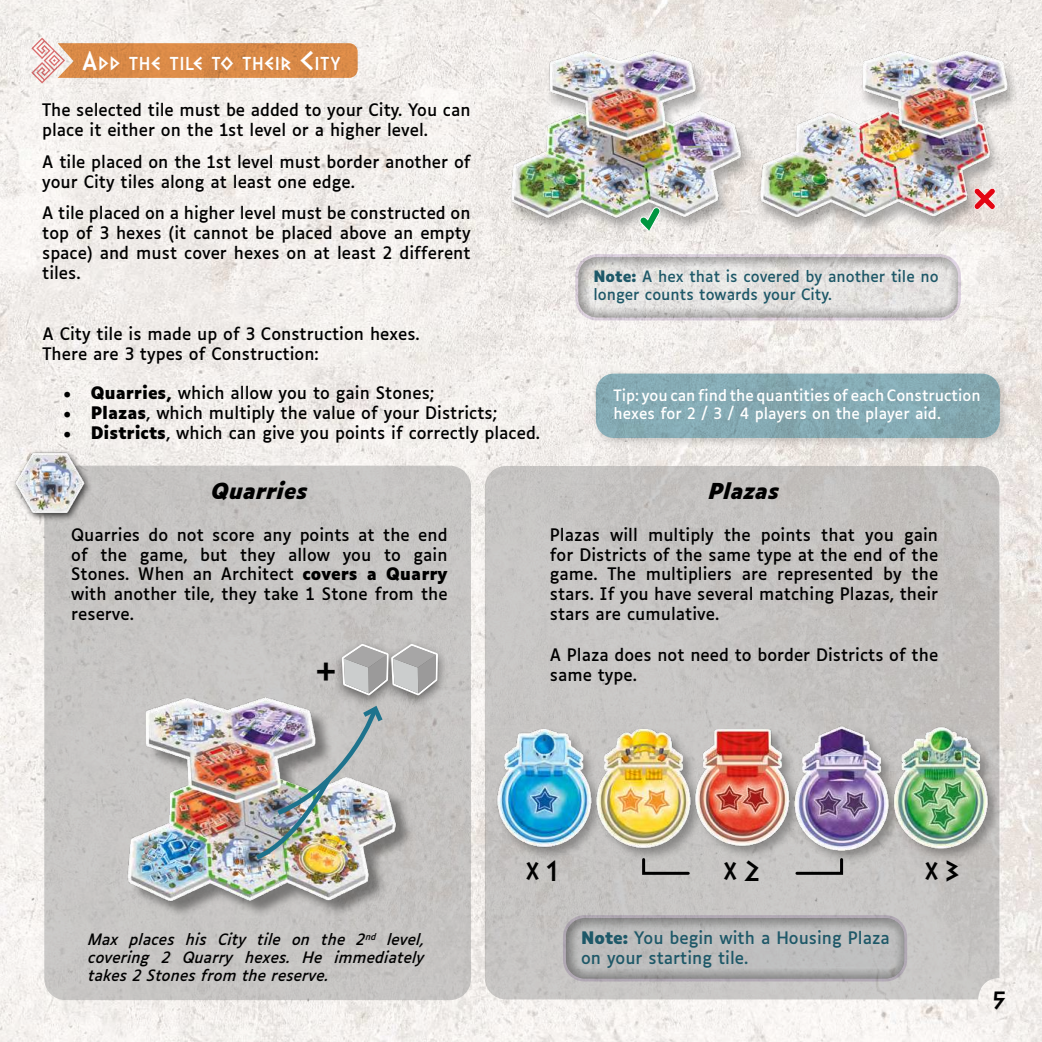
<style>
.page{position:relative;width:1042px;height:1042px;background:#fff}
.page>*{position:absolute;margin:0;border:0;box-sizing:border-box;transform-origin:0 0}
.t1{font:700 31.5px "Dalek Pinpoint";color:#000}
.t2{font:700 24px "Dalek Pinpoint";color:#000}
.t3{font:italic 700 21px "Luciole";color:#000}
.t4{font:700 21px "Dalek Pinpoint";color:#000}
.t5{font:16.5px/19.8px "Luciole";color:#000}
.t6{font:16.5px/19.8px "Luciole";color:#1e5868}
.t7{font:700 15.75px "Dalek Pinpoint";letter-spacing:.07em;color:#fff}
.t8{font:italic 15px/18px "Luciole";color:#000;text-align:justify}
.t9{font:15px/18px "Luciole";color:#fff}
.t10{font:15px/18px "Luciole";color:#1e5868}
.s1{font-size:22.5px}
.s2{font-weight:700}
</style>
<div class="page">
<img style="left:0;top:0;width:1042px;height:1042px">
<div style="left:44px;top:466px;width:427px;height:534px;background:#c6c5c3;border-radius:21px"></div>
<div style="left:485px;top:466px;width:514px;height:533px;background:#c6c3c2;border-radius:21px"></div>
<img style="left:82px;top:665px;width:367px;height:264px">
<div style="left:495px;top:726px;width:110px;height:135px;background:#000;opacity:.3"></div>
<img style="left:495px;top:726px;width:98px;height:132px">
<img style="left:594px;top:726px;width:98px;height:140px">
<img style="left:693px;top:720px;width:99px;height:140px">
<img style="left:792px;top:700px;width:99px;height:160px">
<div style="left:892px;top:725px;width:110px;height:137px;background:#000;opacity:.3"></div>
<img style="left:891px;top:719px;width:99px;height:131px">
<svg style="left:640px;top:856px;width:51px;height:19px"></svg>
<svg style="left:794px;top:856px;width:50px;height:19px"></svg>
<div style="left:332px;top:638px;width:116px;height:71px;background:#000;opacity:.5"></div>
<svg style="left:342px;top:644px;width:96px;height:51px"></svg>
<img style="left:251px;top:702px;width:135px;height:161px">
<svg style="left:31px;top:38px;width:327px;height:45px"></svg>
<img style="left:6px;top:436px;width:87px;height:93px">
<img style="left:798px;top:18px;width:244px;height:224px">
<svg style="left:974px;top:188px;width:21px;height:22px"></svg>
<img style="left:473px;top:18px;width:325px;height:224px">
<svg style="left:639px;top:207px;width:21px;height:24px"></svg>
<svg style="left:564px;top:916px;width:341px;height:64px;fill:#bcbcbc"></svg>
<div style="left:563px;top:915px;width:344px;height:66px;border:3px solid #8561a6;border-radius:20px"></div>
<svg style="left:565px;top:247px;width:404px;height:71px;fill:#f1edea"></svg>
<svg style="left:577px;top:256px;width:382px;height:63px"></svg>
<div style="left:575px;top:254px;width:386px;height:66px;border:3px solid #8561a6;border-radius:20px"></div>
<div style="left:590px;top:368px;width:421px;height:82px;background:#000;opacity:.36"></div>
<svg style="left:596px;top:373px;width:404px;height:65px;fill:#85aab3"></svg>
<p class="t7" style="left:82px;top:55px;width:260px"><span class="s1">A</span>DD THE TILE TO THEIR <span class="s1">C</span>ITY</p>
<p class="t5" style="left:42px;top:101px;width:430px">The selected tile must be added to your City. You can place it either on the 1st level or a higher level.</p>
<p class="t5" style="left:42px;top:152px;width:430px">A tile placed on the 1st level must border another of your City tiles along at least one edge.</p>
<p class="t5" style="left:42px;top:204px;width:430px;text-align:justify">A tile placed on a higher level must be constructed on top of 3 hexes (it cannot be placed above an empty space) and must cover hexes on at least 2 different tiles.</p>
<p class="t5" style="left:43px;top:324px;width:379px">A City tile is made up of 3 Construction hexes.<br>There are 3 types of Construction:</p>
<p class="t5" style="left:64px;top:384px;width:372px"><span class="s2">• Quarries,</span> which allow you to gain Stones;</p>
<p class="t5" style="left:64px;top:403px;width:435px"><span class="s2">• Plazas</span>, which multiply the value of your Districts;</p>
<p class="t5" style="left:64px;top:423px;width:478px"><span class="s2">• Districts</span>, which can give you points if correctly placed.</p>
<p class="t10" style="left:593px;top:268px;width:347px"><span class="s2">Note:</span> A hex that is covered by another tile no longer counts towards your City.</p>
<p class="t9" style="left:613px;top:385px;width:369px">Tip: you can find the quantities of each Construction hexes for 2 / 3 / 4 players on the player aid.</p>
<p class="t3" style="left:211px;top:481px;width:98px">Quarries</p>
<p class="t5" style="left:71px;top:525px;width:378px;text-align:justify">Quarries do not score any points at the end of the game, but they allow you to gain Stones. When an Architect <span class="s2">covers a Quarry </span>with another tile, they take 1 Stone from the reserve.</p>
<p class="t3" style="left:708px;top:481px;width:72px">Plazas</p>
<p class="t5" style="left:550px;top:525px;width:390px;text-align:justify">Plazas will multiply the points that you gain for Districts of the same type at the end of the game. The multipliers are represented by the stars. If you have several matching Plazas, their stars are cumulative.</p>
<p class="t5" style="left:550px;top:646px;width:390px">A Plaza does not need to border Districts of the</p>
<h1 class="t1" style="left:314px;top:654px;width:25px">+</h1>
<p class="t5" style="left:550px;top:666px;width:89px">same type.</p>
<p class="t8" style="left:89px;top:931px;width:337px">Max places his City tile on the 2<sup>nd</sup> level, covering 2 Quarry hexes. He immediately takes 2 Stones from the reserve.</p>
<h2 class="t2" style="left:526px;top:858px;width:32px">X 1</h2>
<h2 class="t2" style="left:724px;top:858px;width:38px">X 2</h2>
<h2 class="t2" style="left:925px;top:858px;width:36px">X 3</h2>
<p class="t6" style="left:581px;top:928px;width:310px"><span class="s2">Note:</span> You begin with a Housing Plaza on your starting tile.</p>
<p class="t4" style="left:993px;top:988px;width:15px">5</p>
</div>
